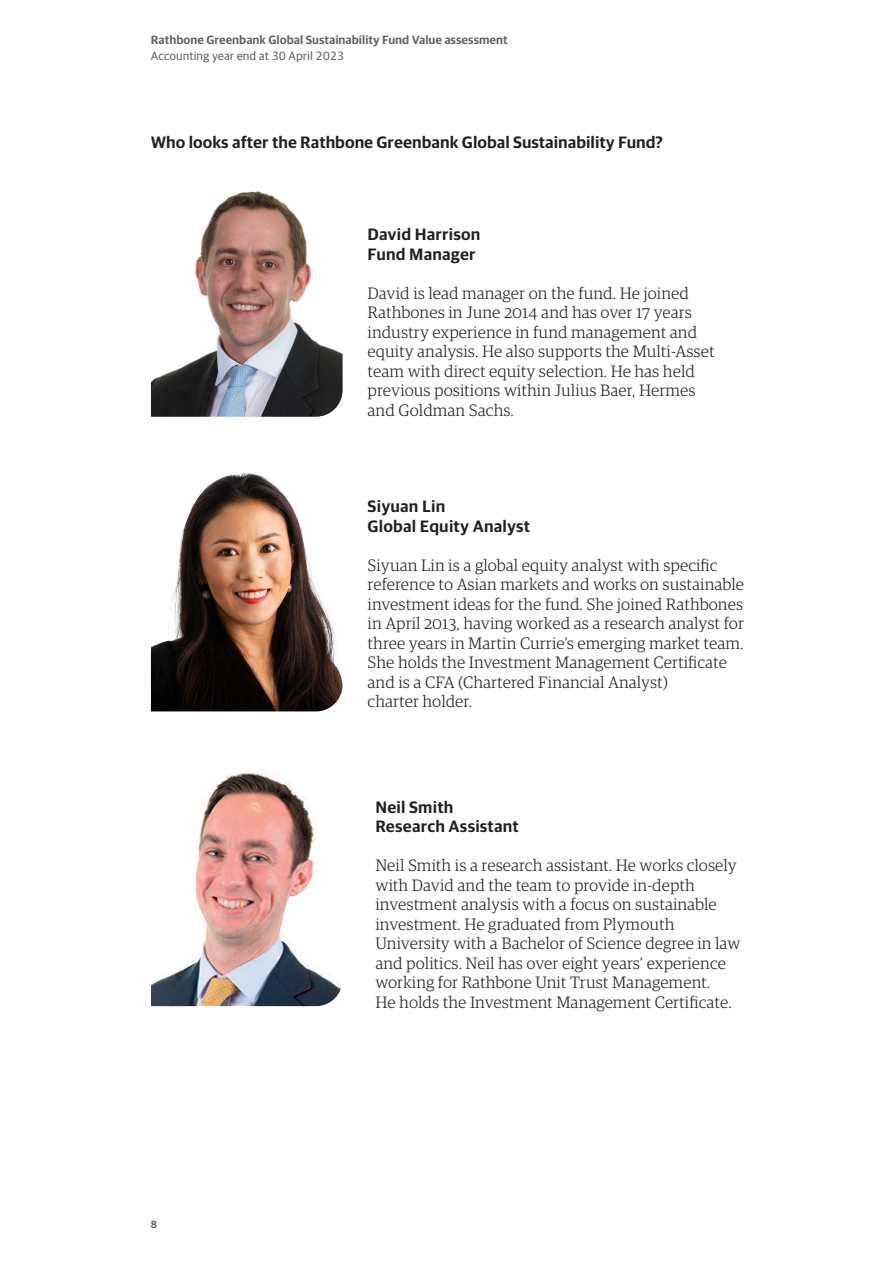
<style>
.page{position:relative;width:893px;height:1263px;background:#fff}
.page>*{position:absolute;margin:0;border:0;box-sizing:border-box;transform-origin:0 0}
.body_text{font:300 16.5px/19.5px "Guardian RTB Egyp";color:#231f20}
.body_text-2{font:600 16.5px "Guardian RTB Sans";letter-spacing:.01em;color:#231f20}
.Sub_heading{font:600 16.5px "Guardian RTB Sans";color:#231f20}
.t1{font:600 12px "Guardian RTB Sans";color:#5d6067}
.t2{font:12px "Guardian RTB Sans";color:#5d6067}
.t3{font:600 10.5px "Guardian RTB Sans";color:#5d6067}
</style>
<div class="page">
<img style="left:151px;top:191px;width:192px;height:226px">
<img style="left:151px;top:473px;width:192px;height:238px">
<img style="left:151px;top:773px;width:190px;height:233px">
<p class="t1" style="left:151px;top:31px;width:358px">Rathbone Greenbank Global Sustainability Fund Value assessment</p>
<p class="t2" style="left:151px;top:47px;width:195px">Accounting year end at 30 April 2023</p>
<p class="Sub_heading" style="left:151px;top:130px;width:514px">Who looks after the Rathbone Greenbank Global Sustainability Fund?</p>
<p class="body_text-2" style="left:368px;top:222px;width:114px">David Harrison</p>
<p class="body_text-2" style="left:368px;top:242px;width:110px">Fund Manager</p>
<p class="body_text" style="left:368px;top:282px;width:349px">David is lead manager on the fund. He joined Rathbones in June 2014 and has over 17 years industry experience in fund management and equity analysis. He also supports the Multi-Asset team with direct equity selection. He has held previous positions within Julius Baer, Hermes and Goldman Sachs.</p>
<p class="body_text-2" style="left:368px;top:494px;width:79px">Siyuan Lin</p>
<p class="body_text-2" style="left:368px;top:514px;width:164px">Global Equity Analyst</p>
<p class="body_text" style="left:368px;top:554px;width:378px">Siyuan Lin is a global equity analyst with specific reference to Asian markets and works on sustainable investment ideas for the fund. She joined Rathbones in April 2013, having worked as a research analyst for three years in Martin Currie’s emerging market team.<br>She holds the Investment Management Certificate and is a CFA (Chartered Financial Analyst)<br>charter holder.</p>
<p class="t3" style="left:151px;top:1216px;width:8px">8</p>
<p class="body_text-2" style="left:375px;top:795px;width:80px">Neil Smith</p>
<p class="body_text-2" style="left:375px;top:814px;width:145px">Research Assistant</p>
<p class="body_text" style="left:375px;top:855px;width:366px">Neil Smith is a research assistant. He works closely with David and the team to provide in-depth investment analysis with a focus on sustainable investment. He graduated from Plymouth University with a Bachelor of Science degree in law and politics. Neil has over eight years’ experience working for Rathbone Unit Trust Management.<br>He holds the Investment Management Certificate.</p>
</div>
